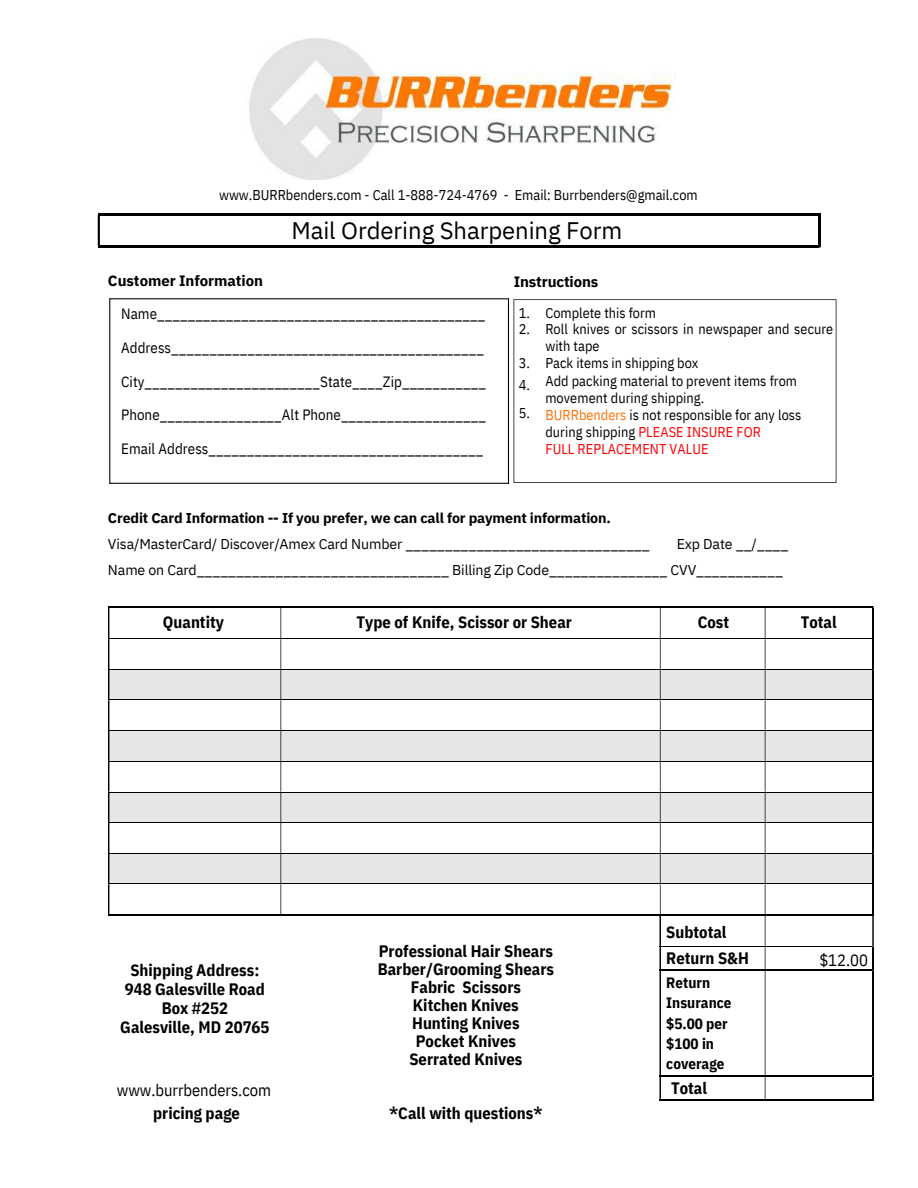
<style>
.page{position:relative;width:918px;height:1188px;background:#fff}
.page>*{position:absolute;margin:0;border:0;box-sizing:border-box;transform-origin:0 0}
.t1{font:23.85px "IBM Plex Sans";letter-spacing:-.005em;color:#000}
.t2{font:700 16.5px/18px "IBM Plex Sans Cond";color:#000;text-align:center}
.t3{font:16.5px "IBM Plex Sans Cond";color:#000}
.t4{font:700 15px/20.2px "IBM Plex Sans Cond";color:#000}
.t5{font:700 15px "IBM Plex Sans";letter-spacing:-.005em;color:#000}
.t6{font:14.85px "IBM Plex Sans Cond";letter-spacing:.005em;color:#000}
.t7{font:14.25px/17px "IBM Plex Sans Cond";letter-spacing:.005em;color:#000}
.t8{font:14.25px/25.8px "IBM Plex Sans";letter-spacing:-.01em;color:#000}
.t9{font:700 14.25px "IBM Plex Sans";letter-spacing:-.01em;color:#000}
.s1{color:#fb7207}
.s2{color:#fd0101}
</style>
<div class="page">
<hr style="left:98px;top:213px;width:721px;height:2px;background:#000">
<hr style="left:98px;top:245px;width:721px;height:2px;background:#000">
<hr style="left:98px;top:215px;width:2px;height:30px;background:#000">
<hr style="left:819px;top:215px;width:2px;height:30px;background:#000">
<hr style="left:108px;top:606px;width:764px;height:2px;background:#000">
<hr style="left:108px;top:608px;width:1px;height:30px;background:#000">
<hr style="left:281px;top:608px;width:1px;height:30px;background:#000">
<hr style="left:660px;top:608px;width:1px;height:30px;background:#000">
<hr style="left:765px;top:608px;width:1px;height:30px;background:#000">
<hr style="left:872px;top:608px;width:2px;height:30px;background:#000">
<hr style="left:108px;top:638px;width:764px;height:1px;background:#000">
<hr style="left:108px;top:639px;width:1px;height:30px;background:#000">
<hr style="left:281px;top:639px;width:1px;height:30px;background:#000">
<hr style="left:660px;top:639px;width:1px;height:30px;background:#000">
<hr style="left:765px;top:639px;width:1px;height:30px;background:#000">
<hr style="left:872px;top:639px;width:2px;height:30px;background:#000">
<div style="left:109px;top:670px;width:172px;height:30px;background:#e7e6e6"></div>
<div style="left:281px;top:670px;width:379px;height:30px;background:#e7e6e6"></div>
<div style="left:660px;top:670px;width:105px;height:30px;background:#e7e6e6"></div>
<div style="left:765px;top:670px;width:107px;height:30px;background:#e7e6e6"></div>
<hr style="left:108px;top:669px;width:764px;height:1px;background:#000">
<hr style="left:108px;top:670px;width:1px;height:30px;background:#000">
<hr style="left:281px;top:670px;width:1px;height:30px;background:#000">
<hr style="left:660px;top:670px;width:1px;height:30px;background:#000">
<hr style="left:765px;top:670px;width:1px;height:30px;background:#000">
<hr style="left:872px;top:670px;width:2px;height:30px;background:#000">
<hr style="left:108px;top:700px;width:764px;height:1px;background:#000">
<hr style="left:108px;top:700px;width:1px;height:30px;background:#000">
<hr style="left:281px;top:700px;width:1px;height:30px;background:#000">
<hr style="left:660px;top:700px;width:1px;height:30px;background:#000">
<hr style="left:765px;top:700px;width:1px;height:30px;background:#000">
<hr style="left:872px;top:700px;width:2px;height:30px;background:#000">
<div style="left:109px;top:731px;width:172px;height:30px;background:#e7e6e6"></div>
<div style="left:281px;top:731px;width:379px;height:30px;background:#e7e6e6"></div>
<div style="left:660px;top:731px;width:105px;height:30px;background:#e7e6e6"></div>
<div style="left:765px;top:731px;width:107px;height:30px;background:#e7e6e6"></div>
<hr style="left:108px;top:730px;width:764px;height:1px;background:#000">
<hr style="left:108px;top:731px;width:1px;height:30px;background:#000">
<hr style="left:281px;top:731px;width:1px;height:30px;background:#000">
<hr style="left:660px;top:731px;width:1px;height:30px;background:#000">
<hr style="left:765px;top:731px;width:1px;height:30px;background:#000">
<hr style="left:872px;top:731px;width:2px;height:30px;background:#000">
<hr style="left:108px;top:761px;width:764px;height:1px;background:#000">
<hr style="left:108px;top:762px;width:1px;height:30px;background:#000">
<hr style="left:281px;top:762px;width:1px;height:30px;background:#000">
<hr style="left:660px;top:762px;width:1px;height:30px;background:#000">
<hr style="left:765px;top:762px;width:1px;height:30px;background:#000">
<hr style="left:872px;top:762px;width:2px;height:30px;background:#000">
<div style="left:109px;top:792px;width:172px;height:30px;background:#e7e6e6"></div>
<div style="left:281px;top:792px;width:379px;height:30px;background:#e7e6e6"></div>
<div style="left:660px;top:792px;width:105px;height:30px;background:#e7e6e6"></div>
<div style="left:765px;top:792px;width:107px;height:30px;background:#e7e6e6"></div>
<hr style="left:108px;top:792px;width:764px;height:1px;background:#000">
<hr style="left:108px;top:792px;width:1px;height:30px;background:#000">
<hr style="left:281px;top:792px;width:1px;height:30px;background:#000">
<hr style="left:660px;top:792px;width:1px;height:30px;background:#000">
<hr style="left:765px;top:792px;width:1px;height:30px;background:#000">
<hr style="left:872px;top:792px;width:2px;height:30px;background:#000">
<hr style="left:108px;top:822px;width:764px;height:1px;background:#000">
<hr style="left:108px;top:823px;width:1px;height:30px;background:#000">
<hr style="left:281px;top:823px;width:1px;height:30px;background:#000">
<hr style="left:660px;top:823px;width:1px;height:30px;background:#000">
<hr style="left:765px;top:823px;width:1px;height:30px;background:#000">
<hr style="left:872px;top:823px;width:2px;height:30px;background:#000">
<div style="left:109px;top:854px;width:172px;height:30px;background:#e7e6e6"></div>
<div style="left:281px;top:854px;width:379px;height:30px;background:#e7e6e6"></div>
<div style="left:660px;top:854px;width:105px;height:30px;background:#e7e6e6"></div>
<div style="left:765px;top:854px;width:107px;height:30px;background:#e7e6e6"></div>
<hr style="left:108px;top:853px;width:764px;height:1px;background:#000">
<hr style="left:108px;top:854px;width:1px;height:30px;background:#000">
<hr style="left:281px;top:854px;width:1px;height:30px;background:#000">
<hr style="left:660px;top:854px;width:1px;height:30px;background:#000">
<hr style="left:765px;top:854px;width:1px;height:30px;background:#000">
<hr style="left:872px;top:854px;width:2px;height:30px;background:#000">
<hr style="left:108px;top:884px;width:764px;height:1px;background:#000">
<hr style="left:108px;top:884px;width:1px;height:30px;background:#000">
<hr style="left:281px;top:884px;width:1px;height:30px;background:#000">
<hr style="left:660px;top:884px;width:1px;height:30px;background:#000">
<hr style="left:765px;top:884px;width:1px;height:30px;background:#000">
<hr style="left:872px;top:884px;width:2px;height:30px;background:#000">
<hr style="left:108px;top:914px;width:766px;height:2px;background:#000">
<hr style="left:660px;top:916px;width:1px;height:30px;background:#000">
<hr style="left:765px;top:916px;width:1px;height:30px;background:#000">
<hr style="left:872px;top:916px;width:2px;height:30px;background:#000">
<hr style="left:660px;top:946px;width:212px;height:1px;background:#000">
<svg style="left:660px;top:947px;width:1px;height:23px"></svg>
<svg style="left:765px;top:947px;width:1px;height:23px"></svg>
<hr style="left:872px;top:947px;width:2px;height:23px;background:#000">
<hr style="left:660px;top:970px;width:212px;height:1px;background:#000">
<hr style="left:660px;top:971px;width:1px;height:104px;background:#000">
<hr style="left:765px;top:971px;width:1px;height:104px;background:#000">
<hr style="left:872px;top:971px;width:2px;height:104px;background:#000">
<hr style="left:660px;top:1075px;width:212px;height:2px;background:#000">
<svg style="left:660px;top:1077px;width:1px;height:22px"></svg>
<svg style="left:765px;top:1077px;width:1px;height:22px"></svg>
<hr style="left:872px;top:1077px;width:2px;height:22px;background:#000">
<hr style="left:660px;top:1099px;width:212px;height:2px;background:#000">
<img style="left:249px;top:38px;width:428px;height:142px">
<svg style="left:109px;top:298px;width:400px;height:186px"></svg>
<svg style="left:514px;top:299px;width:322px;height:184px"></svg>
<p class="t7" style="left:219px;top:186px;width:480px">www.BURRbenders.com - Call 1-888-724-4769 - Email: Burrbenders@gmail.com</p>
<h1 class="t1" style="left:291px;top:214px;width:332px">Mail Ordering Sharpening Form</h1>
<p class="t5" style="left:108px;top:270px;width:157px">Customer Information</p>
<p class="t5" style="left:514px;top:271px;width:86px">Instructions</p>
<p class="t6" style="left:121px;top:304px;width:366px">Name___________________________________________</p>
<p class="t6" style="left:121px;top:338px;width:364px">Address_________________________________________</p>
<p class="t6" style="left:121px;top:371px;width:366px">City_______________________State____Zip___________</p>
<p class="t6" style="left:121px;top:405px;width:366px">Phone________________Alt Phone___________________</p>
<p class="t6" style="left:121px;top:439px;width:364px">Email Address____________________________________</p>
<p class="t7" style="left:519px;top:304px;width:13px">1.<br>2.</p>
<p class="t7" style="left:519px;top:352px;width:13px;line-height:21.3px">3.<br>4.</p>
<p class="t7" style="left:519px;top:404px;width:13px">5.</p>
<p class="t7" style="left:545px;top:304px;width:289px">Complete this form<br>Roll knives or scissors in newspaper and secure with tape<br>Pack items in shipping box<br>Add packing material to prevent items from movement during shipping.<br><span class="s1">BURRbenders</span> is not responsible for any loss during shipping <span class="s2">PLEASE INSURE FOR<br>FULL REPLACEMENT VALUE</span></p>
<p class="t9" style="left:108px;top:508px;width:504px">Credit Card Information -- If you prefer, we can call for payment information.</p>
<p class="t8" style="left:108px;top:531px;width:677px">Visa/MasterCard/ Discover/Amex Card Number _______________________________<br>Name on Card________________________________ Billing Zip Code_______________ CVV___________</p>
<p class="t8" style="left:677px;top:531px;width:113px">Exp Date __/____</p>
<p class="t2" style="left:163px;top:613px;width:63px">Quantity</p>
<p class="t2" style="left:356px;top:613px;width:217px">Type of Knife, Scissor or Shear</p>
<p class="t2" style="left:698px;top:613px;width:33px">Cost</p>
<p class="t2" style="left:801px;top:613px;width:37px">Total</p>
<p class="t2" style="left:120px;top:960px;width:151px;line-height:19.2px">Shipping Address:<br>948 Galesville Road<br>Box #252<br>Galesville, MD 20765</p>
<p class="t3" style="left:117px;top:1079px;width:156px">www.burrbenders.com</p>
<p class="t2" style="left:153px;top:1104px;width:88px">pricing page</p>
<p class="t2" style="left:378px;top:942px;width:178px">Professional Hair Shears<br>Barber/Grooming Shears<br>Fabric Scissors<br>Kitchen Knives<br>Hunting Knives<br>Pocket Knives<br>Serrated Knives</p>
<p class="t2" style="left:389px;top:1104px;width:155px">*Call with questions*</p>
<p class="t2" style="left:666px;top:923px;width:62px">Subtotal</p>
<p class="t2" style="left:666px;top:949px;width:84px">Return S&amp;H</p>
<p class="t4" style="left:666px;top:972px;width:67px">Return<br>Insurance $5.00 per $100 in coverage</p>
<p class="t2" style="left:671px;top:1079px;width:37px">Total</p>
<p class="t3" style="left:819px;top:949px;width:50px">$12.00</p>
</div>
